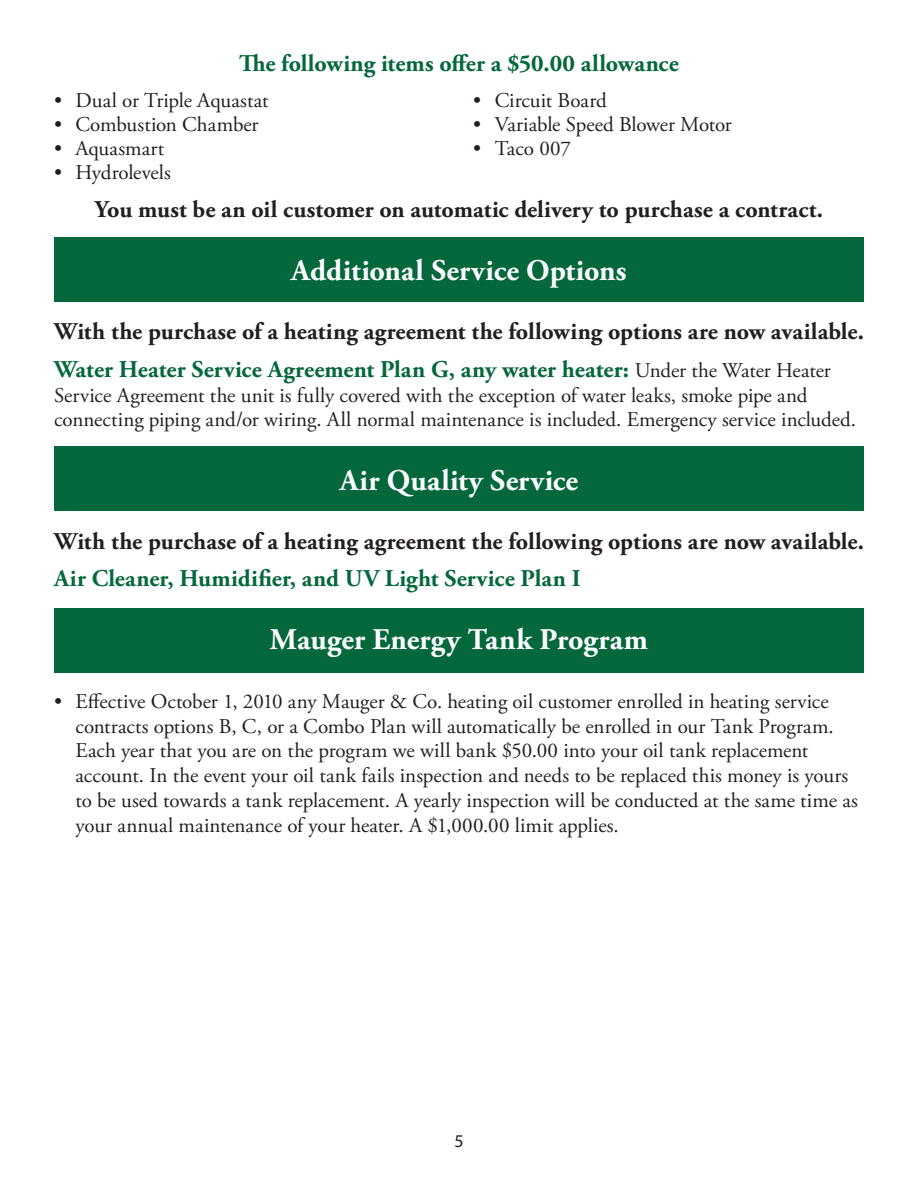
<style>
.page{position:relative;width:918px;height:1188px;background:#fff}
.page>*{position:absolute;margin:0;border:0;box-sizing:border-box;transform-origin:0 0}
.t1{font:700 30px "Adobe Garamond Pro";letter-spacing:.005em;color:#fff}
.t2{font:700 24px/37.7px "Adobe Garamond Pro";color:#241f1f}
.t3{font:700 24px "Adobe Garamond Pro";letter-spacing:.005em;color:#05683c}
.t4{font:21px/24.8px "Adobe Garamond Pro";color:#241f1f}
.t5{font:18px "Myriad Pro";color:#241f1f}
.s1{color:#05683c}
.s2{font-weight:400;font-size:21px}
</style>
<div class="page">
<div style="left:54px;top:237px;width:810px;height:64px;background:#05683c"></div>
<div style="left:54px;top:447px;width:810px;height:64px;background:#05683c"></div>
<div style="left:54px;top:608px;width:810px;height:65px;background:#05683c"></div>
<p class="t3" style="left:239px;top:50px;width:441px">The following items offer a $50.00 allowance</p>
<p class="t4" style="left:54px;top:89px;width:216px">• Dual or Triple Aquastat</p>
<p class="t4" style="left:54px;top:113px;width:206px">• Combustion Chamber</p>
<p class="t4" style="left:54px;top:137px;width:112px">• Aquasmart</p>
<p class="t4" style="left:54px;top:161px;width:118px">• Hydrolevels</p>
<p class="t4" style="left:473px;top:89px;width:135px">• Circuit Board</p>
<p class="t4" style="left:473px;top:113px;width:260px">• Variable Speed Blower Motor</p>
<p class="t4" style="left:473px;top:137px;width:99px">• Taco 007</p>
<p class="t2" style="left:95px;top:191px;width:730px">You must be an oil customer on automatic delivery to purchase a contract.</p>
<h1 class="t1" style="left:291px;top:253px;width:337px">Additional Service Options</h1>
<p class="t2" style="left:54px;top:313px;width:811px">With the purchase of a heating agreement the following options are now available.<br><span class="s1">Water Heater Service Agreement Plan G, any water heater:</span> <span class="s2">Under the Water Heater</span></p>
<p class="t4" style="left:54px;top:383px;width:804px">Service Agreement the unit is fully covered with the exception of water leaks, smoke pipe and connecting piping and/or wiring. All normal maintenance is included. Emergency service included.</p>
<h1 class="t1" style="left:340px;top:463px;width:240px">Air Quality Service</h1>
<p class="t2" style="left:54px;top:523px;width:811px">With the purchase of a heating agreement the following options are now available.</p>
<p class="t3" style="left:54px;top:565px;width:528px">Air Cleaner, Humidifier, and UV Light Service Plan I</p>
<h1 class="t1" style="left:270px;top:622px;width:380px">Mauger Energy Tank Program</h1>
<p class="t4" style="left:75px;top:690px;width:784px;text-indent:-21px">• Effective October 1, 2010 any Mauger &amp; Co. heating oil customer enrolled in heating service contracts options B, C, or a Combo Plan will automatically be enrolled in our Tank Program.<br>Each year that you are on the program we will bank $50.00 into your oil tank replacement account. In the event your oil tank fails inspection and needs to be replaced this money is yours to be used towards a tank replacement. A yearly inspection will be conducted at the same time as your annual maintenance of your heater. A $1,000.00 limit applies.</p>
<p class="t5" style="left:454px;top:1130px;width:11px">5</p>
</div>
